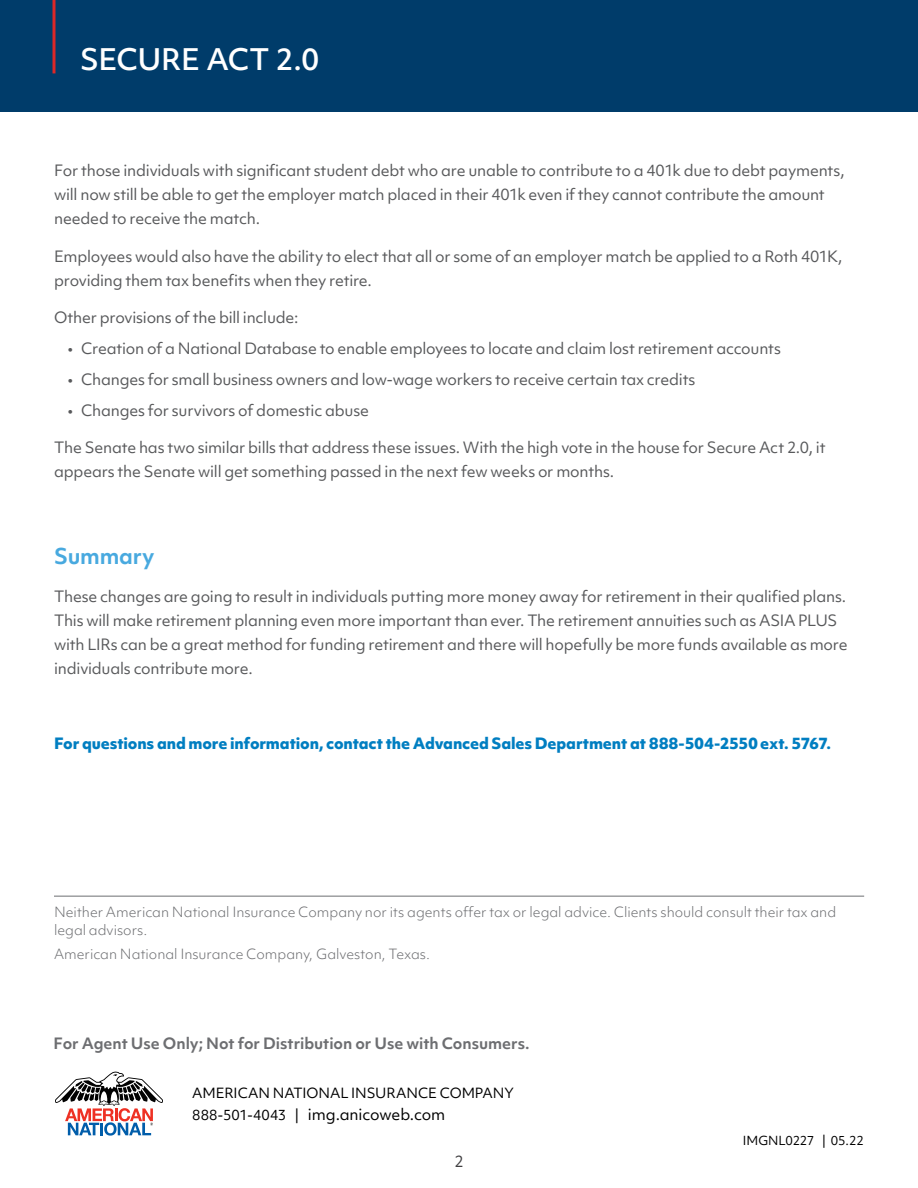
<style>
.page{position:relative;width:918px;height:1188px;background:#fff}
.page>*{position:absolute;margin:0;border:0;box-sizing:border-box;transform-origin:0 0}
.t1{font:500 28.5px "Objektiv Mk 1";letter-spacing:-.02em;color:#fff}
.t2{font:700 21px "Objektiv Mk 1";letter-spacing:-.01em;color:#48a9df}
.t3{font:15px/24px "Objektiv Mk 1";letter-spacing:-.015em;color:#58595b}
.t4{font:800 15px "Objektiv Mk 1";letter-spacing:-.01em;color:#007ec1}
.t5{font:700 15px "Objektiv Mk 1";color:#6d6e71}
.t6{font:15px "Objektiv Mk 1";letter-spacing:-.005em;color:#000}
.t7{font:15px "Objektiv Mk 1";color:#414042}
.t8{font:300 13.5px/18px "Objektiv Mk 1";color:#6d6e71}
.t9{font:13.5px "Objektiv Mk 1";letter-spacing:-.005em;color:#000}
.t10{font:12px "Objektiv Mk 1";letter-spacing:-.005em;color:#000}
.s1{font-size:13.5px}
</style>
<div class="page">
<div style="left:0;top:0;width:918px;height:111px;background:#003c6a"></div>
<svg style="left:52px;top:0;width:4px;height:73px"></svg>
<svg style="left:55px;top:1072px;width:108px;height:64px"></svg>
<hr style="left:54px;top:896px;width:810px;height:1px;background:#6d6e71">
<h1 class="t1" style="left:80px;top:39px;width:241px">SECURE ACT 2.0</h1>
<p class="t3" style="left:54px;top:159px;width:792px">For those individuals with significant student debt who are unable to contribute to a 401k due to debt payments, will now still be able to get the employer match placed in their 401k even if they cannot contribute the amount needed to receive the match.</p>
<p class="t3" style="left:54px;top:244px;width:790px">Employees would also have the ability to elect that all or some of an employer match be applied to a Roth 401K, providing them tax benefits when they retire.</p>
<p class="t3" style="left:54px;top:306px;width:246px">Other provisions of the bill include:</p>
<p class="t3" style="left:68px;top:336px;width:715px">• Creation of a National Database to enable employees to locate and claim lost retirement accounts</p>
<p class="t3" style="left:68px;top:367px;width:629px">• Changes for small business owners and low-wage workers to receive certain tax credits</p>
<p class="t3" style="left:68px;top:398px;width:303px">• Changes for survivors of domestic abuse</p>
<p class="t3" style="left:54px;top:435px;width:773px">The Senate has two similar bills that address these issues. With the high vote in the house for Secure Act 2.0, it appears the Senate will get something passed in the next few weeks or months.</p>
<h2 class="t2" style="left:54px;top:541px;width:102px">Summary</h2>
<p class="t3" style="left:54px;top:584px;width:795px">These changes are going to result in individuals putting more money away for retirement in their qualified plans.<br>This will make retirement planning even more important than ever. The retirement annuities such as ASIA PLUS with LIRs can be a great method for funding retirement and there will hopefully be more funds available as more individuals contribute more.</p>
<p class="t4" style="left:54px;top:732px;width:778px">For questions and more information, contact the Advanced Sales Department at 888-504-2550 ext. 5767.</p>
<p class="t8" style="left:54px;top:902px;width:784px">Neither American National Insurance Company nor its agents offer tax or legal advice. Clients should consult their tax and legal advisors.</p>
<p class="t8" style="left:54px;top:945px;width:378px">American National Insurance Company, Galveston, Texas.</p>
<p class="t5" style="left:54px;top:1032px;width:478px">For Agent Use Only; Not for Distribution or Use with Consumers.</p>
<p class="t9" style="left:192px;top:1083px;width:323px">AMERICAN NATIONAL INSURANCE COMPANY</p>
<p class="t6" style="left:192px;top:1104px;width:255px"><span class="s1">888-501-4043 |</span> img.anicoweb.com</p>
<p class="t7" style="left:454px;top:1151px;width:11px">2</p>
<p class="t10" style="left:743px;top:1132px;width:122px">IMGNL0227 | 05.22</p>
</div>
